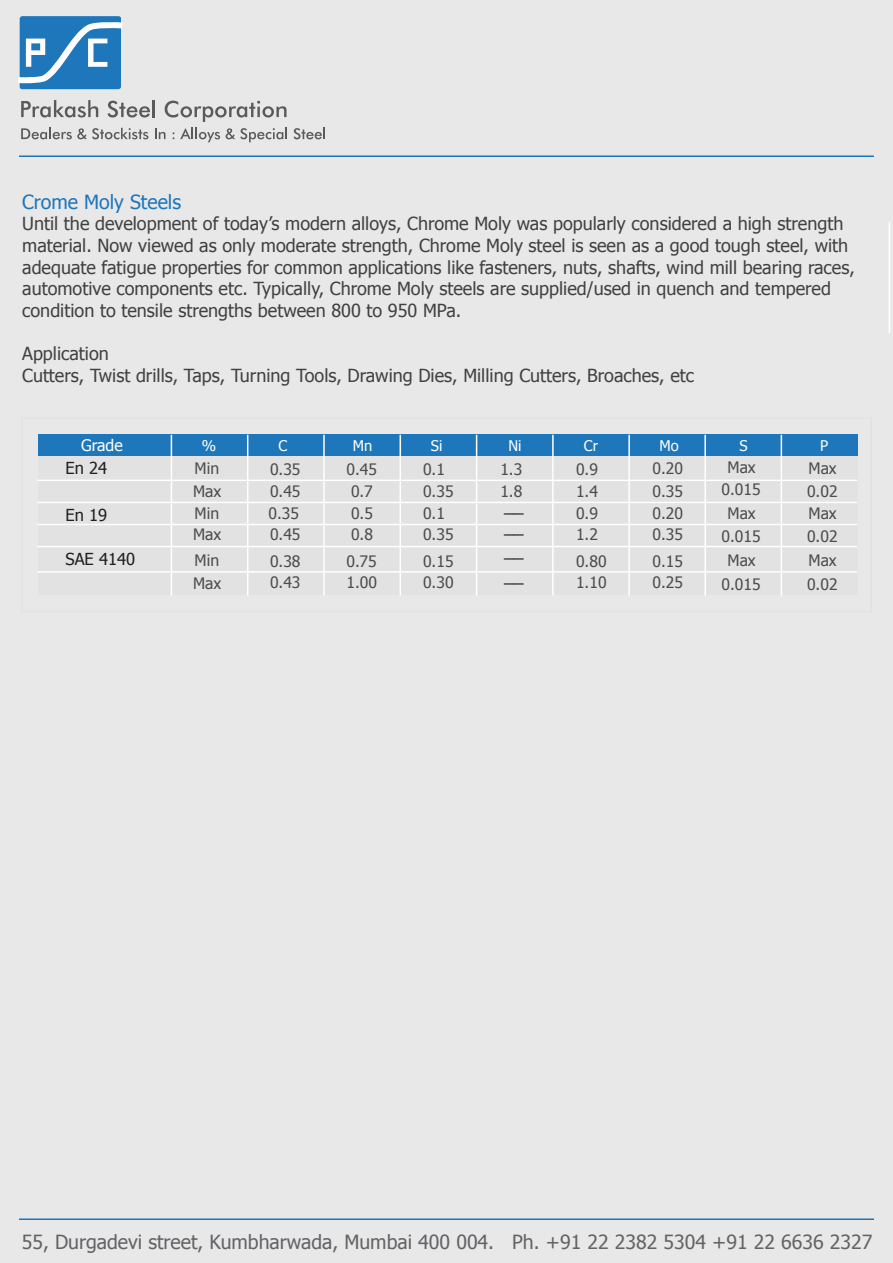
<style>
.page{position:relative;width:893px;height:1263px;background:#e8e8e9}
.page>*{position:absolute;margin:0;border:0;box-sizing:border-box;transform-origin:0 0}
.t1{font:19.5px "Tahoma";color:#626366}
.t2{font:19.5px "Tahoma";color:#1e76bb}
.t3{font:18px/21.6px "Tahoma";color:#414142}
.t4{font:18px/21px "Tahoma";color:#231f20}
.t5{font:16.5px "Tahoma";color:#231f20}
.t6{font:15.9px "Tahoma";color:#fff}
.t7{font:15.75px/21.8px "Tahoma";color:#4c4d4f}
.t8{font:14.7px "Tahoma";color:#fff}
.s1{color:#636466}
</style>
<div class="page">
<div style="left:20px;top:16px;width:101px;height:73px;background:#1e76bb;border-radius:3px"></div>
<svg style="left:18px;top:21px;width:105px;height:62px"></svg>
<svg style="left:21px;top:100px;width:77px;height:18px"></svg>
<svg style="left:108px;top:100px;width:47px;height:18px"></svg>
<svg style="left:165px;top:101px;width:122px;height:21px"></svg>
<svg style="left:21px;top:128px;width:127px;height:11px"></svg>
<svg style="left:155px;top:128px;width:10px;height:11px"></svg>
<svg style="left:180px;top:128px;width:40px;height:14px"></svg>
<svg style="left:226px;top:128px;width:61px;height:14px"></svg>
<svg style="left:294px;top:128px;width:31px;height:11px"></svg>
<hr style="left:19px;top:155px;width:855px;height:2px;background:#1e76bb">
<hr style="left:19px;top:1218px;width:855px;height:2px;background:#1e76bb">
<hr style="left:889px;top:222px;width:1px;height:111px;background:#fff">
<div style="left:38px;top:435px;width:820px;height:160px;background:#e2e2e2"></div>
<div style="left:38px;top:435px;width:820px;height:21px;background:#1e76bb"></div>
<hr style="left:171px;top:435px;width:1px;height:161px;background:#fff">
<hr style="left:247px;top:435px;width:1px;height:161px;background:#fff">
<hr style="left:323px;top:435px;width:2px;height:161px;background:#fff">
<hr style="left:400px;top:435px;width:1px;height:161px;background:#fff">
<hr style="left:476px;top:435px;width:1px;height:161px;background:#fff">
<hr style="left:552px;top:435px;width:2px;height:161px;background:#fff">
<hr style="left:628px;top:435px;width:2px;height:161px;background:#fff">
<hr style="left:704px;top:435px;width:2px;height:161px;background:#fff">
<hr style="left:781px;top:435px;width:1px;height:161px;background:#fff">
<hr style="left:37px;top:480px;width:820px;height:1px;background:#fff">
<hr style="left:37px;top:502px;width:820px;height:1px;background:#fff">
<hr style="left:37px;top:524px;width:820px;height:1px;background:#fff">
<hr style="left:37px;top:546px;width:820px;height:1px;background:#fff">
<hr style="left:37px;top:571px;width:820px;height:2px;background:#fff">
<p class="t2" style="left:22px;top:189px;width:160px">Crome Moly Steels</p>
<p class="t3" style="left:22px;top:212px;width:834px">Until the development of today’s modern alloys, Chrome Moly was popularly considered a high strength material. Now viewed as only moderate strength, Chrome Moly steel is seen as a good tough steel, with adequate fatigue properties for common applications like fasteners, nuts, shafts, wind mill bearing races, automotive components etc. Typically, Chrome Moly steels are supplied/used in quench and tempered condition to tensile strengths between 800 to 950 MPa.</p>
<p class="t3" style="left:22px;top:342px;width:673px">Application<br>Cutters, Twist drills, Taps, Turning Tools, Drawing Dies, Milling Cutters, Broaches, etc</p>
<p class="t6" style="left:81px;top:435px;width:43px">Grade</p>
<p class="t8" style="left:202px;top:436px;width:16px">%</p>
<p class="t8" style="left:278px;top:436px;width:10px">C</p>
<p class="t8" style="left:353px;top:435px;width:21px">Mn</p>
<p class="t8" style="left:431px;top:435px;width:13px">Si</p>
<p class="t8" style="left:508px;top:435px;width:15px">Ni</p>
<p class="t8" style="left:584px;top:435px;width:16px">Cr</p>
<p class="t8" style="left:659px;top:435px;width:21px">Mo</p>
<p class="t8" style="left:740px;top:435px;width:10px">S</p>
<p class="t8" style="left:820px;top:435px;width:10px">P</p>
<p class="t5" style="left:66px;top:457px;width:43px">En 24</p>
<p class="t5" style="left:66px;top:504px;width:43px">En 19</p>
<p class="t7" style="left:721px;top:455px;width:41px;line-height:22.5px;text-align:center">Max<br>0.015</p>
<p class="t7" style="left:652px;top:456px;width:32px;line-height:23px">0.20<br>0.35</p>
<p class="t7" style="left:193px;top:457px;width:30px">Min<br>Max<br>Min<br>Max</p>
<p class="t7" style="left:268px;top:458px;width:34px;text-align:justify">0.35<br>0.45<br>0.35<br>0.45</p>
<p class="t7" style="left:346px;top:458px;width:32px">0.45<br>0.7<br>0.5<br>0.8</p>
<p class="t7" style="left:423px;top:458px;width:32px">0.1<br>0.35<br>0.1<br>0.35</p>
<p class="t7" style="left:500px;top:458px;width:23px">1.3<br>1.8</p>
<p class="t7" style="left:576px;top:458px;width:23px;text-align:justify">0.9<br>1.4<br>0.9<br>1.2</p>
<p class="t7" style="left:807px;top:456px;width:32px;line-height:22.5px">Max<br>0.02</p>
<p class="t7" style="left:652px;top:501px;width:32px">0.20<br>0.35</p>
<p class="t7" style="left:721px;top:501px;width:41px;line-height:22.5px;text-align:center">Max<br>0.015</p>
<p class="t7" style="left:807px;top:501px;width:32px;line-height:22.5px">Max<br>0.02</p>
<p class="t4" style="left:504px;top:494px;width:21px">__ __</p>
<p class="t4" style="left:504px;top:536px;width:21px;line-height:25.5px">__ __</p>
<p class="t5" style="left:66px;top:548px;width:71px">SAE 4140</p>
<p class="t7" style="left:195px;top:548px;width:26px">Min</p>
<p class="t7" style="left:727px;top:548px;width:30px">Max</p>
<p class="t7" style="left:808px;top:548px;width:30px">Max</p>
<p class="t7" style="left:193px;top:571px;width:30px">Max</p>
<p class="t7" style="left:270px;top:549px;width:32px">0.38<br>0.43</p>
<p class="t7" style="left:346px;top:549px;width:32px">0.75<br>1.00</p>
<p class="t7" style="left:423px;top:549px;width:32px">0.15<br>0.30</p>
<p class="t7" style="left:576px;top:549px;width:32px">0.80<br>1.10</p>
<p class="t7" style="left:652px;top:549px;width:32px">0.15<br>0.25</p>
<p class="t7" style="left:721px;top:572px;width:41px">0.015</p>
<p class="t7" style="left:807px;top:572px;width:32px">0.02</p>
<p class="t1" style="left:22px;top:1229px;width:852px">55, Durgadevi street, Kumbharwada, Mumbai 400 004. <span class="s1">Ph. +91 22 2382 5304 +91 22 6636 2327</span></p>
</div>
